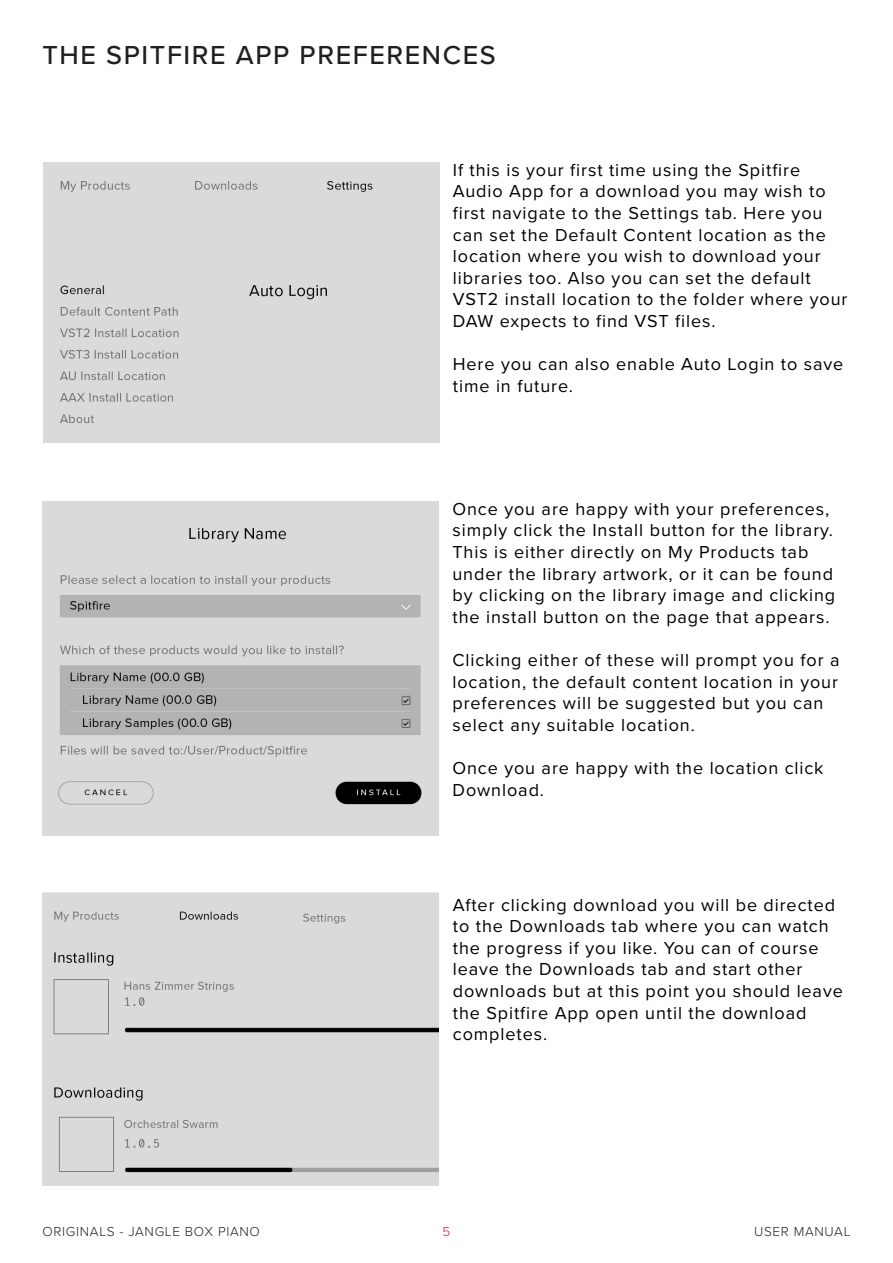
<style>
.page{position:relative;width:893px;height:1263px;background:#fff}
.page>*{position:absolute;margin:0;border:0;box-sizing:border-box;transform-origin:0 0}
.H2__Chapter_title{font:500 27px "Proxima Nova";letter-spacing:.06em;color:#231f20}
.Main_body{font:18px/21.6px "Proxima Nova";letter-spacing:.05em;color:#000}
.t1{font:300 13.5px "Proxima Nova";letter-spacing:.05em;color:#231f20}
.t2{font:300 13.5px "Proxima Nova";color:#d1232a}
</style>
<div class="page">
<div style="left:43px;top:162px;width:396px;height:280px;background:#dadada"></div>
<img style="left:43px;top:501px;width:396px;height:334px">
<div style="left:43px;top:892px;width:396px;height:293px;background:#dadada"></div>
<p class="H2__Chapter_title" style="left:43px;top:35px;width:455px">THE SPITFIRE APP PREFERENCES</p>
<p class="Main_body" style="left:453px;top:158px;width:396px">If this is your first time using the Spitfire Audio App for a download you may wish to first navigate to the Settings tab. Here you can set the Default Content location as the location where you wish to download your libraries too. Also you can set the default VST2 install location to the folder where your DAW expects to find VST files.</p>
<p class="Main_body" style="left:453px;top:353px;width:392px">Here you can also enable Auto Login to save time in future.</p>
<p class="Main_body" style="left:452px;top:497px;width:384px">Once you are happy with your preferences, simply click the Install button for the library.<br>This is either directly on My Products tab under the library artwork, or it can be found by clicking on the library image and clicking the install button on the page that appears.</p>
<p class="Main_body" style="left:452px;top:648px;width:389px">Clicking either of these will prompt you for a location, the default content location in your preferences will be suggested but you can select any suitable location.</p>
<p class="Main_body" style="left:452px;top:756px;width:372px">Once you are happy with the location click<br>Download.</p>
<p class="Main_body" style="left:453px;top:893px;width:391px">After clicking download you will be directed to the Downloads tab where you can watch the progress if you like. You can of course leave the Downloads tab and start other downloads but at this point you should leave the Spitfire App open until the download completes.</p>
<p class="t1" style="left:43px;top:1221px;width:219px">ORIGINALS - JANGLE BOX PIANO</p>
<p class="t2" style="left:443px;top:1221px;width:9px">5</p>
<p class="t1" style="left:754px;top:1221px;width:98px">USER MANUAL</p>
</div>
